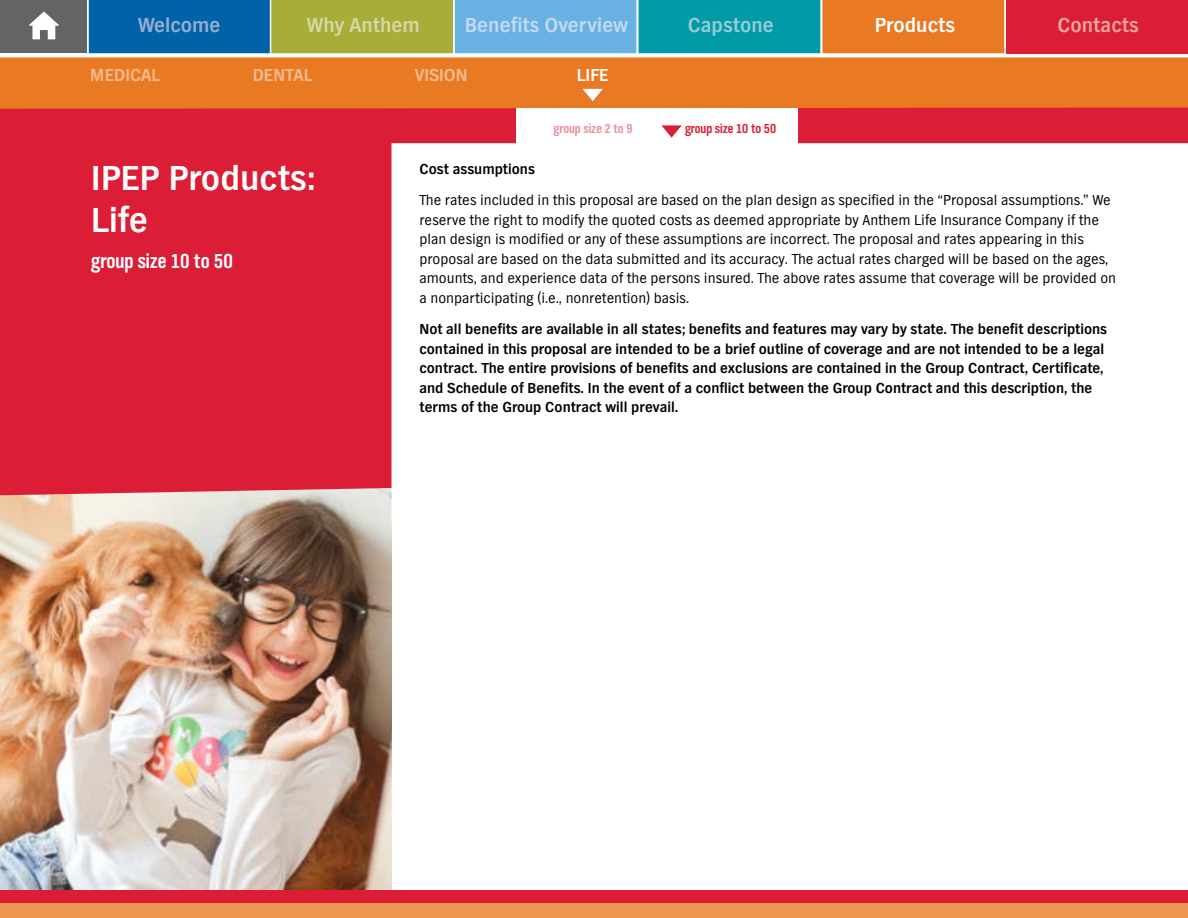
<style>
.page{position:relative;width:1188px;height:918px;background:#fff}
.page>*{position:absolute;margin:0;border:0;box-sizing:border-box;transform-origin:0 0}
.t1{font:700 36px/42px "TV Nord EF";color:#fff}
.t2{font:700 21px "TV Nord EF";color:#c1daf2}
.t3{font:700 21px "TV Nord Cond EF";color:#fff}
.t4{font:700 21px "TV Nord EF";color:#d8d7a6}
.t5{font:700 21px "TV Nord EF";letter-spacing:.005em;color:#96ccd4}
.t6{font:700 21px "TV Nord EF";color:#fff}
.t7{font:700 21px "TV Nord EF";color:#eea797}
.t8{font:700 21px "TV Nord EF";color:#98add3}
.t9{font:700 18px "TV Nord EF";color:#fff}
.t10{font:15px/19.5px "TV Nord EF";color:#000}
.t11{font:700 15px/19.5px "TV Nord EF";color:#000}
.t12{font:700 13.5px "TV Nord Cond EF";color:#db1e36}
</style>
<div class="page">
<div style="left:1006px;top:0;width:182px;height:53px;background:#db1e36"></div>
<img style="left:0;top:495px;width:392px;height:395px">
<div style="left:0;top:109px;width:1188px;height:386px;background:#db1e36"></div>
<div style="left:0;top:57px;width:1188px;height:52px;background:#ea7923"></div>
<svg style="left:0;top:0;width:1005px;height:54px;background:#6a9183"></svg>
<div style="left:516px;top:109px;width:282px;height:42px;background:#fff"></div>
<svg style="left:583px;top:89px;width:20px;height:12px"></svg>
<svg style="left:392px;top:143px;width:796px;height:352px"></svg>
<div style="left:0;top:903px;width:1188px;height:15px;background:#ef9653"></div>
<div style="left:0;top:890px;width:1188px;height:13px;background:#db1e36"></div>
<svg style="left:662px;top:125px;width:20px;height:13px"></svg>
<h2 class="t8" style="left:138px;top:14px;width:84px">Welcome</h2>
<h2 class="t4" style="left:307px;top:14px;width:114px">Why Anthem</h2>
<h2 class="t2" style="left:465px;top:14px;width:165px">Benefits Overview</h2>
<h2 class="t5" style="left:688px;top:14px;width:88px">Capstone</h2>
<h2 class="t6" style="left:875px;top:14px;width:82px">Products</h2>
<h2 class="t7" style="left:1057px;top:14px;width:83px">Contacts</h2>
<p class="t9" style="left:91px;top:65px;width:71px">MEDICAL</p>
<p class="t9" style="left:253px;top:65px;width:61px">DENTAL</p>
<p class="t9" style="left:415px;top:65px;width:54px">VISION</p>
<p class="t9" style="left:577px;top:65px;width:33px">LIFE</p>
<h1 class="t1" style="left:91px;top:158px;width:225px">IPEP Products:<br>Life</h1>
<h2 class="t3" style="left:91px;top:250px;width:143px">group size 10 to 50</h2>
<p class="t12" style="left:554px;top:121px;width:81px">group size 2 to 9</p>
<p class="t12" style="left:685px;top:121px;width:93px">group size 10 to 50</p>
<p class="t11" style="left:419px;top:159px;width:117px">Cost assumptions</p>
<p class="t10" style="left:419px;top:191px;width:698px">The rates included in this proposal are based on the plan design as specified in the “Proposal assumptions.” We reserve the right to modify the quoted costs as deemed appropriate by Anthem Life Insurance Company if the plan design is modified or any of these assumptions are incorrect. The proposal and rates appearing in this proposal are based on the data submitted and its accuracy. The actual rates charged will be based on the ages, amounts, and experience data of the persons insured. The above rates assume that coverage will be provided on a nonparticipating (i.e., nonretention) basis.</p>
<p class="t11" style="left:419px;top:320px;width:689px">Not all benefits are available in all states; benefits and features may vary by state. The benefit descriptions contained in this proposal are intended to be a brief outline of coverage and are not intended to be a legal contract. The entire provisions of benefits and exclusions are contained in the Group Contract, Certificate, and Schedule of Benefits. In the event of a conflict between the Group Contract and this description, the terms of the Group Contract will prevail.</p>
</div>
